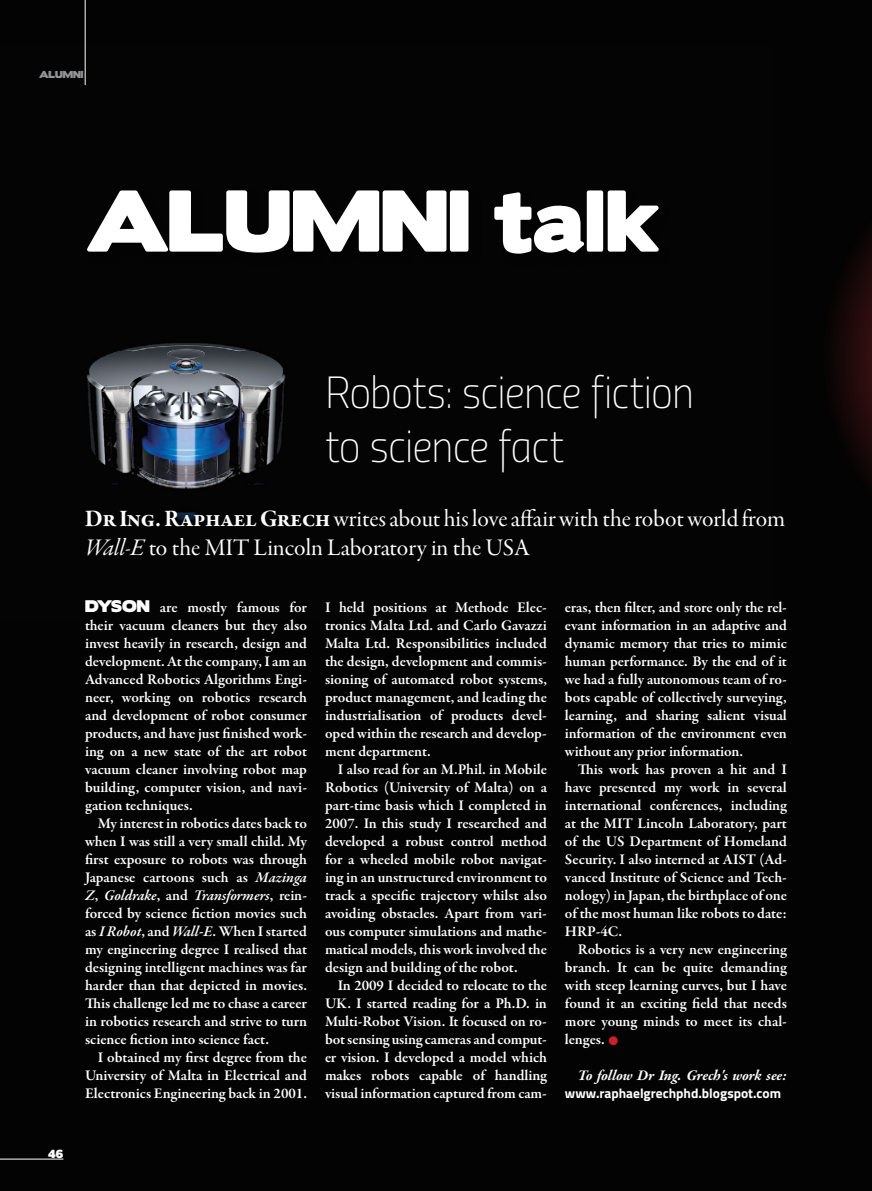
<style>
.page{position:relative;width:872px;height:1191px;background:#030303}
.page>*{position:absolute;margin:0;border:0;box-sizing:border-box;transform-origin:0 0}
.t1{font:78px "Boris Black Bloxx";color:#fff}
.t2{font:45px/54px "Titillium Thin Upright";letter-spacing:-.02em;color:#fff}
.t3{font:24px/28.8px "Garamond Premr Pro Subh";color:#fff}
.t4{font:600 15px/18px "Garamond Premr Pro";letter-spacing:-.005em;color:#fff;text-align:justify}
.t5{font:italic 700 15px "Garamond Premr Pro";letter-spacing:-.005em;color:#fff}
.t6{font:700 13.5px "Titillium";color:#fff}
.t7{font:10.5px "Boris Black Bloxx";color:#fff}
.t8{font:9px "Boris Black Bloxx";color:#939598}
.s1{font-family:"Garamond Premr Pro Bd Subh"}
.s2{font-family:"Garamond Premr Pro It Subh"}
.s3{font-family:"Boris Black Bloxx";font-weight:400}
.s4{font-style:italic}
.s5{font-family:"Boris Black Bloxx";font-weight:400;font-size:25.5px;color:#cc2027}
</style>
<div class="page">
<svg style="left:783px;top:125px;width:89px;height:532px;background:#070303"></svg>
<div style="left:86px;top:189px;width:586px;height:79px;background:#000"></div>
<hr style="left:0;top:1158px;width:63px;height:1px;background:#fff">
<hr style="left:85px;top:0;width:1px;height:85px;background:#fff">
<p class="t8" style="left:39px;top:68px;width:18px">ALUMNI</p>
<h1 class="t1" style="left:85px;top:162px;width:576px">ALUMNI TALK</h1>
<h2 class="t2" style="left:325px;top:363px;width:370px">Robots: science fiction to science fact</h2>
<h3 class="t3" style="left:85px;top:505px;width:701px"><span class="s1">Dr Ing. Raphael Grech</span> writes about his love affair with the robot world from<br><span class="s2">Wall-E</span> to the MIT Lincoln Laboratory in the USA</h3>
<p class="t7" style="left:48px;top:1145px;width:17px">46</p>
<p class="t4" style="left:85px;top:599px;width:223px"><span class="s3">DYSON</span> are mostly famous for their vacuum cleaners but they also invest heavily in research, design and development. At the company, I am an Advanced Robotics Algorithms Engi&shy;neer, working on robotics research and development of robot consumer products, and have just finished work&shy;ing on a new state of the art robot vacuum cleaner involving robot map building, computer vision, and navi&shy;gation techniques.</p>
<p class="t4" style="left:85px;top:815px;width:223px;text-indent:13px">My interest in robotics dates back to when I was still a very small child. My first exposure to robots was through Japanese cartoons such as <span class="s4">Mazinga Z</span>, <span class="s4">Goldrake</span>, and <span class="s4">Transformers</span>, rein&shy;forced by science fiction movies such as <span class="s4">I Robot</span>, and <span class="s4">Wall-E</span>. When I started my engineering degree I realised that designing intelligent machines was far harder than that depicted in movies.<br>This challenge led me to chase a career in robotics research and strive to turn science fiction into science fact.</p>
<p class="t4" style="left:85px;top:1049px;width:223px;text-indent:13px">I obtained my first degree from the University of Malta in Electrical and Electronics Engineering back in 2001.</p>
<p class="t4" style="left:325px;top:599px;width:223px">I held positions at Methode Elec&shy;tronics Malta Ltd. and Carlo Gavazzi Malta Ltd. Responsibilities included the design, development and commis&shy;sioning of automated robot systems, product management, and leading the industrialisation of products devel&shy;oped within the research and develop&shy;ment department.</p>
<p class="t4" style="left:325px;top:761px;width:223px;text-indent:13px">I also read for an M.Phil. in Mobile Robotics (University of Malta) on a part-time basis which I completed in 2007. In this study I researched and developed a robust control method for a wheeled mobile robot navigat&shy;ing in an unstructured environment to track a specific trajectory whilst also avoiding obstacles. Apart from vari&shy;ous computer simulations and mathe&shy;matical models, this work involved the design and building of the robot.</p>
<p class="t4" style="left:325px;top:977px;width:223px;text-indent:13px">In 2009 I decided to relocate to the UK. I started reading for a Ph.D. in Multi-Robot Vision. It focused on ro&shy;bot sensing using cameras and comput&shy;er vision. I developed a model which makes robots capable of handling visual information captured from cam-</p>
<p class="t4" style="left:565px;top:599px;width:223px">eras, then filter, and store only the rel&shy;evant information in an adaptive and dynamic memory that tries to mimic human performance. By the end of it we had a fully autonomous team of ro&shy;bots capable of collectively surveying, learning, and sharing salient visual information of the environment even without any prior information.</p>
<p class="t4" style="left:565px;top:761px;width:223px;text-indent:13px">This work has proven a hit and I have presented my work in several international conferences, including at the MIT Lincoln Laboratory, part of the US Department of Homeland Security. I also interned at AIST (Ad&shy;vanced Institute of Science and Tech&shy;nology) in Japan, the birthplace of one of the most human like robots to date:<br>HRP-4C.</p>
<p class="t4" style="left:565px;top:941px;width:223px;text-indent:13px">Robotics is a very new engineering branch. It can be quite demanding with steep learning curves, but I have found it an exciting field that needs more young minds to meet its chal&shy;lenges. <span class="s5">•</span></p>
<p class="t5" style="left:578px;top:1066px;width:211px">To follow Dr Ing. Grech's work see:</p>
<p class="t6" style="left:565px;top:1083px;width:218px">www.raphaelgrechphd.blogspot.com</p>
</div>
